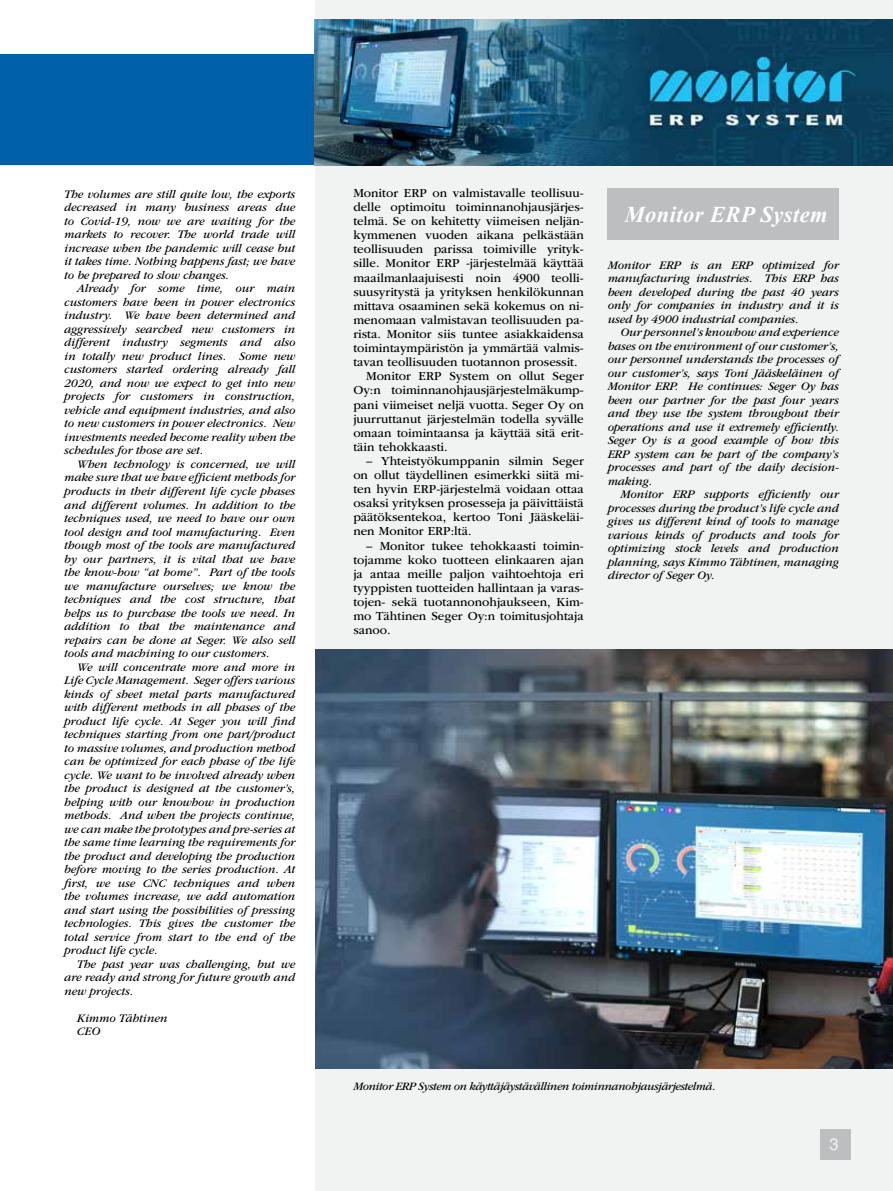
<style>
.page{position:relative;width:893px;height:1191px;background:#fff}
.page>*{position:absolute;margin:0;border:0;box-sizing:border-box;transform-origin:0 0}
.t1{font:italic 700 22.5px "Times New Roman";letter-spacing:.02em;color:#fff}
.t2{font:16.5px "Helvetica";color:#fff}
.t3{font:12.75px/14.1px "ITC Garamond Std";color:#000;text-align:justify}
.t4{font:italic 12px/13.5px "ITC Garamond Std";letter-spacing:-.005em;color:#000;text-align:justify}
.t5{font:italic 11.7px "ITC Garamond Std";letter-spacing:-.03em;color:#000}
</style>
<div class="page">
<div style="left:316px;top:0;width:577px;height:1191px;background:#f1f2f2"></div>
<div style="left:0;top:54px;width:316px;height:111px;background:#0060a9"></div>
<div style="left:607px;top:189px;width:232px;height:51px;background:#bcbec0"></div>
<img style="left:316px;top:649px;width:577px;height:419px">
<img style="left:315px;top:20px;width:578px;height:145px">
<p class="t4" style="left:64px;top:187px;width:233px">The volumes are still quite low, the exports decreased in many business areas due to Covid-19, now we are waiting for the markets to recover. The world trade will increase when the pandemic will cease but it takes time. Nothing happens fast; we have to be prepared to slow changes.</p>
<p class="t4" style="left:64px;top:282px;width:233px;text-indent:13px">Already for some time, our main customers have been in power electronics industry. We have been determined and aggressively searched new customers in different industry segments and also in totally new product lines. Some new customers started ordering already fall 2020, and now we expect to get into new projects for customers in construction, vehicle and equipment industries, and also to new customers in power electronics. New investments needed become reality when the schedules for those are set.</p>
<p class="t4" style="left:64px;top:457px;width:233px;text-indent:13px">When technology is concerned, we will make sure that we have efficient methods for products in their different life cycle phases and different volumes. In addition to the techniques used, we need to have our own tool design and tool manufacturing. Even though most of the tools are manufactured by our partners, it is vital that we have the know-how “at home”. Part of the tools we manufacture ourselves; we know the techniques and the cost structure, that helps us to purchase the tools we need. In addition to that the maintenance and repairs can be done at Seger. We also sell tools and machining to our customers.</p>
<p class="t4" style="left:64px;top:660px;width:233px;text-indent:13px">We will concentrate more and more in Life Cycle Management. Seger offers various kinds of sheet metal parts manufactured with different methods in all phases of the product life cycle. At Seger you will find techniques starting from one part/product to massive volumes, and production method can be optimized for each phase of the life cycle. We want to be involved already when the product is designed at the customer’s, helping with our knowhow in production methods. And when the projects continue, we can make the prototypes and pre-series at the same time learning the requirements for the product and developing the production before moving to the series production. At first, we use CNC techniques and when the volumes increase, we add automation and start using the possibilities of pressing technologies. This gives the customer the total service from start to the end of the product life cycle.</p>
<p class="t4" style="left:64px;top:957px;width:233px;text-indent:13px">The past year was challenging, but we are ready and strong for future growth and new projects.</p>
<p class="t4" style="left:77px;top:1011px;width:92px">Kimmo Tähtinen<br>CEO</p>
<p class="t3" style="left:353px;top:186px;width:232px">Monitor ERP on valmistavalle teollisuu-</p>
<p class="t3" style="left:353px;top:200px;width:232px">delle optimoitu toiminnanohjausjärjes-</p>
<p class="t3" style="left:353px;top:214px;width:232px">telmä. Se on kehitetty viimeisen neljän-</p>
<p class="t3" style="left:353px;top:228px;width:232px">kymmenen vuoden aikana pelkästään</p>
<p class="t3" style="left:353px;top:242px;width:232px">teollisuuden parissa toimiville yrityk-</p>
<p class="t3" style="left:353px;top:256px;width:232px">sille. Monitor ERP -järjestelmää käyttää</p>
<p class="t3" style="left:353px;top:271px;width:232px">maailmanlaajuisesti noin 4900 teolli-</p>
<p class="t3" style="left:353px;top:285px;width:232px">suusyritystä ja yrityksen henkilökunnan</p>
<p class="t3" style="left:353px;top:299px;width:232px">mittava osaaminen sekä kokemus on ni-</p>
<p class="t3" style="left:353px;top:313px;width:232px">menomaan valmistavan teollisuuden pa-</p>
<p class="t3" style="left:353px;top:327px;width:232px">rista. Monitor siis tuntee asiakkaidensa</p>
<p class="t3" style="left:353px;top:341px;width:232px">toimintaympäristön ja ymmärtää valmis-</p>
<p class="t3" style="left:353px;top:355px;width:226px">tavan teollisuuden tuotannon prosessit.</p>
<p class="t3" style="left:366px;top:369px;width:219px">Monitor ERP System on ollut Seger</p>
<p class="t3" style="left:353px;top:383px;width:232px">Oy:n toiminnanohjausjärjestelmäkump-</p>
<p class="t3" style="left:353px;top:397px;width:232px">pani viimeiset neljä vuotta. Seger Oy on</p>
<p class="t3" style="left:353px;top:412px;width:232px">juurruttanut järjestelmän todella syvälle</p>
<p class="t3" style="left:353px;top:426px;width:232px">omaan toimintaansa ja käyttää sitä erit-</p>
<p class="t3" style="left:353px;top:440px;width:96px">täin tehokkaasti.</p>
<p class="t3" style="left:353px;top:454px;width:232px;text-indent:13px">– Yhteistyökumppanin silmin Seger on ollut täydellinen esimerkki siitä mi&shy;ten hyvin ERP-järjestelmä voidaan ottaa osaksi yrityksen prosesseja ja päivittäistä päätöksentekoa, kertoo Toni Jääskeläi&shy;nen Monitor ERP:ltä.</p>
<p class="t3" style="left:353px;top:538px;width:232px;text-indent:13px">– Monitor tukee tehokkaasti toimin&shy;tojamme koko tuotteen elinkaaren ajan ja antaa meille paljon vaihtoehtoja eri tyyppisten tuotteiden hallintaan ja varas&shy;tojen- sekä tuotannonohjaukseen, Kim&shy;mo Tähtinen Seger Oy:n toimitusjohtaja sanoo.</p>
<h1 class="t1" style="left:625px;top:198px;width:205px">Monitor ERP System</h1>
<p class="t4" style="left:608px;top:258px;width:233px">Monitor ERP is an ERP optimized for manufacturing industries. This ERP has been developed during the past 40 years only for companies in industry and it is used by 4900 industrial companies.</p>
<p class="t4" style="left:608px;top:325px;width:233px;text-indent:13px">Our personnel’s knowhow and experience bases on the environment of our customer’s, our personnel understands the processes of our customer’s, says Toni Jääskeläinen of Monitor ERP. He continues: Seger Oy has been our partner for the past four years and they use the system throughout their operations and use it extremely efficiently.<br>Seger Oy is a good example of how this ERP system can be part of the company’s processes and part of the daily decision&shy;making.</p>
<p class="t4" style="left:608px;top:487px;width:233px;text-indent:13px">Monitor ERP supports efficiently our processes during the product’s life cycle and gives us different kind of tools to manage various kinds of products and tools for optimizing stock levels and production planning, says Kimmo Tähtinen, managing director of Seger Oy.</p>
<p class="t5" style="left:353px;top:1080px;width:363px">Monitor ERP System on käyttäjäystävällinen toiminnanohjausjärjestelmä.</p>
<h2 class="t2" style="left:829px;top:1131px;width:11px">3</h2>
</div>
